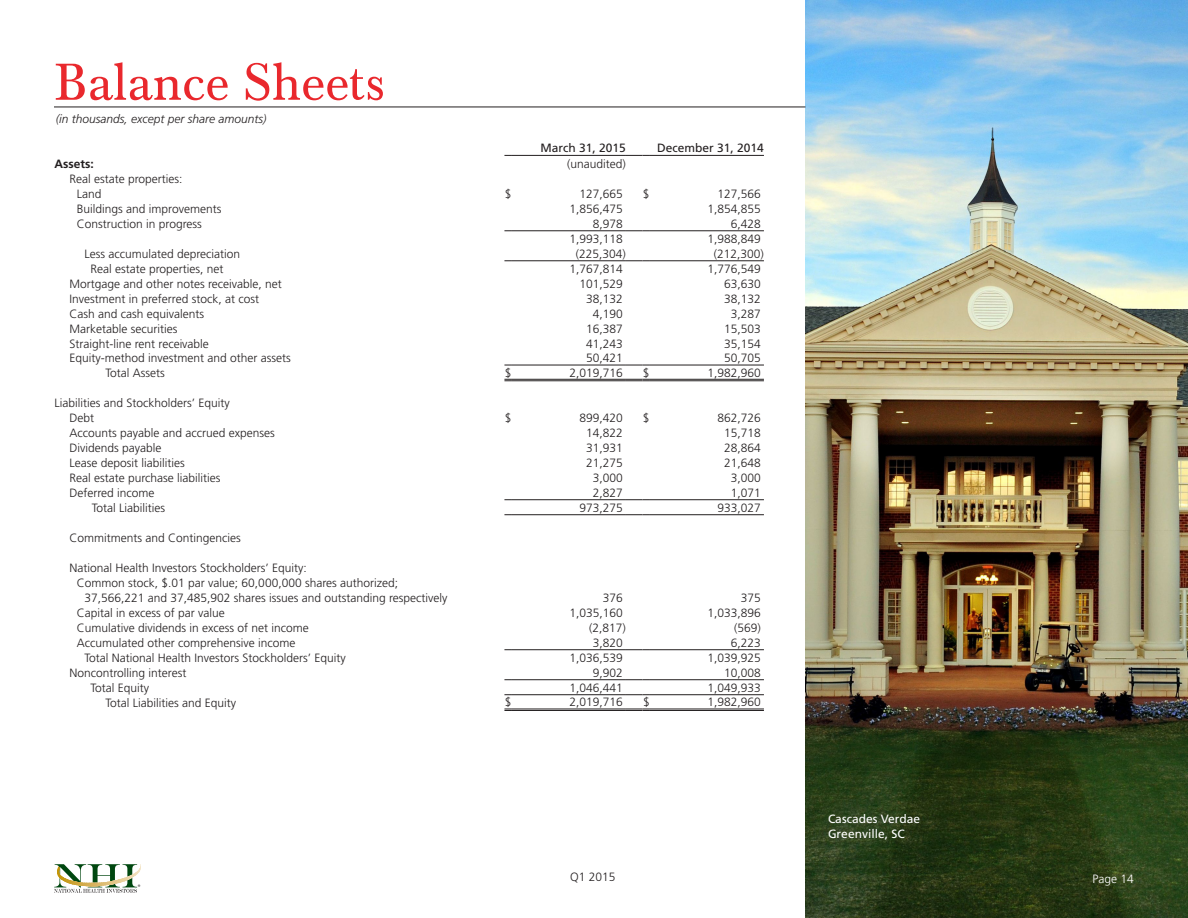
<style>
.page{position:relative;width:1188px;height:918px;background:#fff}
.page>*{position:absolute;margin:0;border:0;box-sizing:border-box;transform-origin:0 0}
.t1{font:54px "Baskerville Com";color:#e9282d}
.t2{font:300 12px/15px "Frutiger LT Std";color:#231f20}
.t3{font:italic 300 12px "Frutiger LT Std";color:#231f20}
.t4{font:12px/15px "Frutiger LT Std";color:#fff}
.t5{font:12px "Frutiger LT Std";color:#231f20}
.t6{font:700 12px "Frutiger LT Std";color:#231f20}
.t7{font:300 12px "Frutiger LT Std";color:#fff}
.t8{font:300 6.45px "Helvetica";color:#231f20}
</style>
<div class="page">
<img style="left:805px;top:0;width:383px;height:918px">
<svg style="left:54px;top:864px;width:87px;height:29px"></svg>
<hr style="left:57px;top:864px;width:2px;height:23px;background:#c49609">
<hr style="left:512px;top:260px;width:114px;height:1px;background:#231f20">
<svg style="left:626px;top:260px;width:24px;height:1px"></svg>
<hr style="left:650px;top:260px;width:114px;height:1px;background:#231f20">
<hr style="left:512px;top:230px;width:114px;height:1px;background:#231f20">
<svg style="left:626px;top:230px;width:24px;height:1px"></svg>
<hr style="left:650px;top:230px;width:114px;height:1px;background:#231f20">
<svg style="left:504px;top:379px;width:8px;height:2px"></svg>
<hr style="left:512px;top:379px;width:114px;height:1px;background:#231f20">
<hr style="left:512px;top:380px;width:114px;height:1px;background:#231f20">
<svg style="left:626px;top:379px;width:24px;height:2px"></svg>
<hr style="left:650px;top:379px;width:114px;height:1px;background:#231f20">
<hr style="left:650px;top:380px;width:114px;height:1px;background:#231f20">
<hr style="left:512px;top:365px;width:114px;height:1px;background:#231f20">
<svg style="left:626px;top:365px;width:24px;height:1px"></svg>
<hr style="left:650px;top:365px;width:114px;height:1px;background:#231f20">
<hr style="left:512px;top:649px;width:114px;height:1px;background:#231f20">
<svg style="left:626px;top:649px;width:24px;height:1px"></svg>
<hr style="left:650px;top:649px;width:114px;height:1px;background:#231f20">
<hr style="left:512px;top:679px;width:114px;height:1px;background:#231f20">
<svg style="left:626px;top:679px;width:24px;height:1px"></svg>
<hr style="left:650px;top:679px;width:114px;height:1px;background:#231f20">
<hr style="left:512px;top:694px;width:114px;height:1px;background:#231f20">
<svg style="left:626px;top:694px;width:24px;height:1px"></svg>
<hr style="left:650px;top:694px;width:114px;height:1px;background:#231f20">
<svg style="left:504px;top:709px;width:8px;height:2px"></svg>
<hr style="left:512px;top:709px;width:114px;height:1px;background:#231f20">
<hr style="left:512px;top:710px;width:114px;height:1px;background:#231f20">
<svg style="left:626px;top:709px;width:24px;height:2px"></svg>
<hr style="left:650px;top:709px;width:114px;height:1px;background:#231f20">
<hr style="left:650px;top:710px;width:114px;height:1px;background:#231f20">
<hr style="left:512px;top:499px;width:114px;height:1px;background:#231f20">
<svg style="left:626px;top:499px;width:24px;height:1px"></svg>
<hr style="left:650px;top:499px;width:114px;height:1px;background:#231f20">
<hr style="left:512px;top:514px;width:114px;height:1px;background:#231f20">
<svg style="left:626px;top:514px;width:24px;height:1px"></svg>
<hr style="left:650px;top:514px;width:114px;height:1px;background:#231f20">
<hr style="left:512px;top:155px;width:114px;height:1px;background:#231f20">
<svg style="left:626px;top:155px;width:24px;height:1px"></svg>
<hr style="left:650px;top:155px;width:114px;height:1px;background:#231f20">
<hr style="left:54px;top:107px;width:752px;height:1px;background:#231f20">
<h1 class="t1" style="left:54px;top:52px;width:333px">Balance Sheets</h1>
<p class="t3" style="left:56px;top:112px;width:212px">(in thousands, except per share amounts)</p>
<p class="t5" style="left:541px;top:141px;width:87px">March 31, 2015</p>
<p class="t5" style="left:657px;top:141px;width:108px">December 31, 2014</p>
<p class="t6" style="left:54px;top:157px;width:41px">Assets:</p>
<p class="t2" style="left:567px;top:156px;width:60px">(unaudited)</p>
<p class="t2" style="left:77px;top:171px;width:107px;text-indent:-8px">Real estate properties:<br>Land</p>
<p class="t2" style="left:505px;top:186px;width:8px">$</p>
<p class="t2" style="left:580px;top:186px;width:45px">127,665</p>
<p class="t2" style="left:643px;top:186px;width:8px">$</p>
<p class="t2" style="left:718px;top:186px;width:45px">127,566</p>
<p class="t2" style="left:77px;top:201px;width:146px">Buildings and improvements</p>
<p class="t2" style="left:570px;top:201px;width:55px">1,856,475</p>
<p class="t2" style="left:708px;top:201px;width:55px">1,854,855</p>
<p class="t2" style="left:77px;top:216px;width:126px">Construction in progress</p>
<p class="t2" style="left:593px;top:216px;width:32px">8,978</p>
<p class="t2" style="left:731px;top:216px;width:32px">6,428</p>
<p class="t2" style="left:570px;top:231px;width:55px">1,993,118</p>
<p class="t2" style="left:708px;top:231px;width:55px">1,988,849</p>
<p class="t2" style="left:84px;top:246px;width:157px">Less accumulated depreciation</p>
<p class="t2" style="left:576px;top:246px;width:52px">(225,304)</p>
<p class="t2" style="left:714px;top:246px;width:52px">(212,300)</p>
<p class="t2" style="left:90px;top:261px;width:135px">Real estate properties, net</p>
<p class="t2" style="left:570px;top:261px;width:55px">1,767,814</p>
<p class="t2" style="left:708px;top:261px;width:55px">1,776,549</p>
<p class="t2" style="left:69px;top:276px;width:214px">Mortgage and other notes receivable, net</p>
<p class="t2" style="left:580px;top:276px;width:45px">101,529</p>
<p class="t2" style="left:724px;top:276px;width:38px">63,630</p>
<p class="t2" style="left:69px;top:291px;width:191px">Investment in preferred stock, at cost</p>
<p class="t2" style="left:586px;top:291px;width:38px">38,132</p>
<p class="t2" style="left:724px;top:291px;width:38px">38,132</p>
<p class="t2" style="left:69px;top:306px;width:136px">Cash and cash equivalents</p>
<p class="t2" style="left:593px;top:306px;width:32px">4,190</p>
<p class="t2" style="left:731px;top:306px;width:32px">3,287</p>
<p class="t2" style="left:69px;top:321px;width:109px">Marketable securities</p>
<p class="t2" style="left:586px;top:321px;width:38px">16,387</p>
<p class="t2" style="left:724px;top:321px;width:38px">15,503</p>
<p class="t2" style="left:69px;top:336px;width:141px">Straight-line rent receivable</p>
<p class="t2" style="left:586px;top:336px;width:38px">41,243</p>
<p class="t2" style="left:724px;top:336px;width:38px">35,154</p>
<p class="t2" style="left:69px;top:351px;width:223px">Equity-method investment and other assets</p>
<p class="t2" style="left:586px;top:351px;width:38px">50,421</p>
<p class="t2" style="left:724px;top:351px;width:38px">50,705</p>
<p class="t2" style="left:105px;top:366px;width:61px">Total Assets</p>
<p class="t2" style="left:505px;top:365px;width:8px">$</p>
<p class="t2" style="left:570px;top:365px;width:55px">2,019,716</p>
<p class="t2" style="left:643px;top:365px;width:8px">$</p>
<p class="t2" style="left:708px;top:365px;width:55px">1,982,960</p>
<p class="t2" style="left:69px;top:395px;width:162px;text-indent:-15px">Liabilities and Stockholders’ Equity<br>Debt</p>
<p class="t2" style="left:505px;top:410px;width:8px">$</p>
<p class="t2" style="left:580px;top:410px;width:45px">899,420</p>
<p class="t2" style="left:643px;top:410px;width:8px">$</p>
<p class="t2" style="left:718px;top:410px;width:45px">862,726</p>
<p class="t2" style="left:69px;top:425px;width:207px">Accounts payable and accrued expenses</p>
<p class="t2" style="left:586px;top:425px;width:38px">14,822</p>
<p class="t2" style="left:724px;top:425px;width:38px">15,718</p>
<p class="t2" style="left:69px;top:440px;width:94px">Dividends payable</p>
<p class="t2" style="left:586px;top:440px;width:38px">31,931</p>
<p class="t2" style="left:724px;top:440px;width:38px">28,864</p>
<p class="t2" style="left:69px;top:455px;width:117px">Lease deposit liabilities</p>
<p class="t2" style="left:586px;top:455px;width:38px">21,275</p>
<p class="t2" style="left:724px;top:455px;width:38px">21,648</p>
<p class="t2" style="left:69px;top:470px;width:153px">Real estate purchase liabilities</p>
<p class="t2" style="left:593px;top:470px;width:32px">3,000</p>
<p class="t2" style="left:731px;top:470px;width:32px">3,000</p>
<p class="t2" style="left:69px;top:485px;width:87px">Deferred income</p>
<p class="t2" style="left:593px;top:485px;width:32px">2,827</p>
<p class="t2" style="left:731px;top:485px;width:32px">1,071</p>
<p class="t2" style="left:92px;top:500px;width:75px">Total Liabilities</p>
<p class="t2" style="left:580px;top:500px;width:45px">973,275</p>
<p class="t2" style="left:718px;top:500px;width:45px">933,027</p>
<p class="t2" style="left:69px;top:530px;width:173px">Commitments and Contingencies</p>
<p class="t2" style="left:69px;top:560px;width:239px">National Health Investors Stockholders’ Equity:</p>
<p class="t2" style="left:77px;top:575px;width:323px">Common stock, $.01 par value; 60,000,000 shares authorized;</p>
<p class="t2" style="left:84px;top:590px;width:365px">37,566,221 and 37,485,902 shares issues and outstanding respectively</p>
<p class="t2" style="left:603px;top:590px;width:22px">376</p>
<p class="t2" style="left:741px;top:590px;width:22px">375</p>
<p class="t2" style="left:77px;top:605px;width:150px">Capital in excess of par value</p>
<p class="t2" style="left:570px;top:605px;width:55px">1,035,160</p>
<p class="t2" style="left:708px;top:605px;width:55px">1,033,896</p>
<p class="t2" style="left:77px;top:620px;width:234px">Cumulative dividends in excess of net income</p>
<p class="t2" style="left:589px;top:620px;width:38px">(2,817)</p>
<p class="t2" style="left:734px;top:620px;width:28px">(569)</p>
<p class="t2" style="left:77px;top:635px;width:220px">Accumulated other comprehensive income</p>
<p class="t2" style="left:593px;top:635px;width:32px">3,820</p>
<p class="t2" style="left:731px;top:635px;width:32px">6,223</p>
<p class="t2" style="left:84px;top:650px;width:263px">Total National Health Investors Stockholders’ Equity</p>
<p class="t2" style="left:570px;top:650px;width:55px">1,036,539</p>
<p class="t2" style="left:708px;top:650px;width:55px">1,039,925</p>
<p class="t2" style="left:69px;top:665px;width:118px">Noncontrolling interest</p>
<p class="t2" style="left:593px;top:665px;width:32px">9,902</p>
<p class="t2" style="left:724px;top:665px;width:38px">10,008</p>
<p class="t2" style="left:90px;top:680px;width:60px">Total Equity</p>
<p class="t2" style="left:570px;top:680px;width:55px">1,046,441</p>
<p class="t2" style="left:708px;top:680px;width:55px">1,049,933</p>
<p class="t2" style="left:105px;top:695px;width:132px">Total Liabilities and Equity</p>
<p class="t2" style="left:505px;top:695px;width:8px">$</p>
<p class="t2" style="left:570px;top:695px;width:55px">2,019,716</p>
<p class="t2" style="left:643px;top:695px;width:8px">$</p>
<p class="t2" style="left:708px;top:695px;width:55px">1,982,960</p>
<p class="t4" style="left:828px;top:812px;width:94px">Cascades Verdae<br>Greenville, SC</p>
<p class="t8" style="left:138px;top:883px;width:4px">®</p>
<p class="t2" style="left:570px;top:869px;width:47px">Q1 2015</p>
<p class="t7" style="left:1093px;top:872px;width:43px">Page 14</p>
</div>
